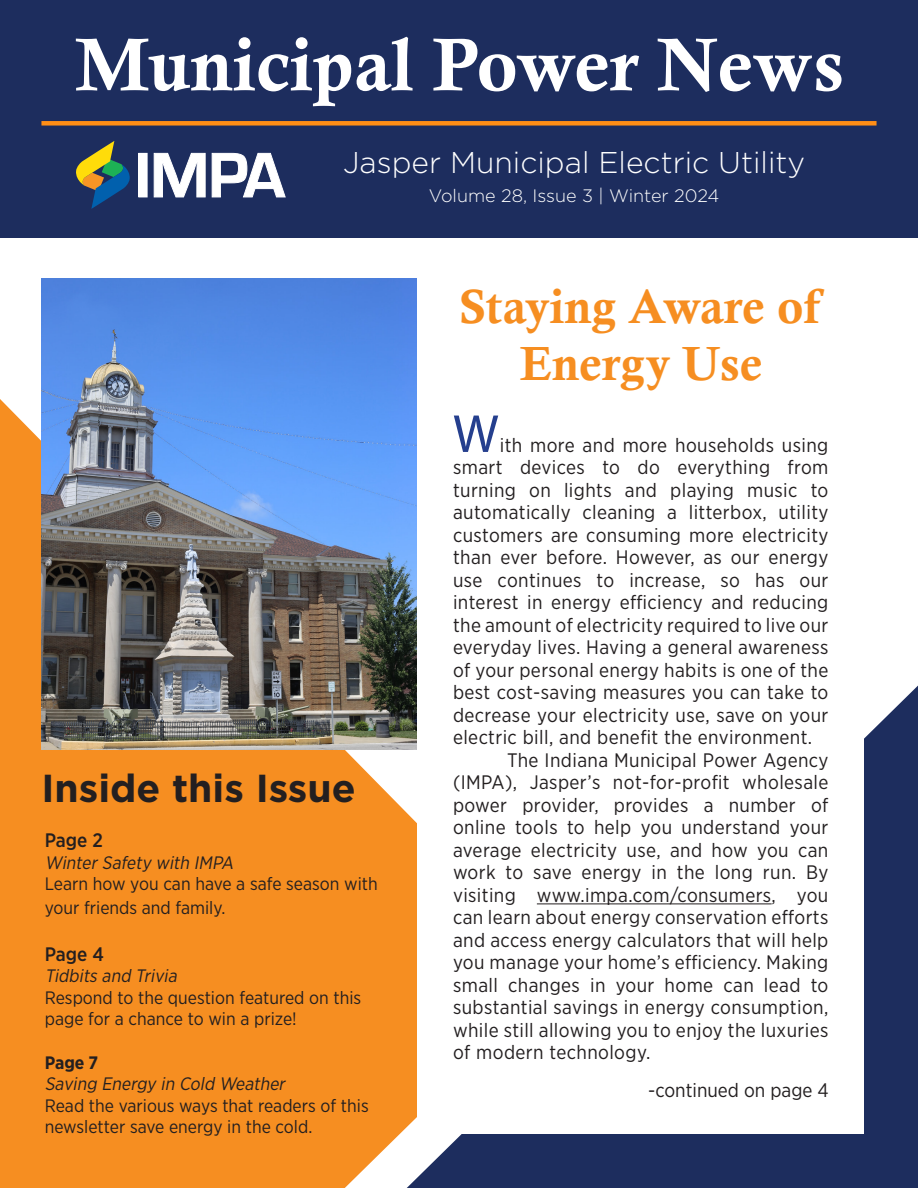
<style>
.page{position:relative;width:918px;height:1188px;background:#fff}
.page>*{position:absolute;margin:0;border:0;box-sizing:border-box;transform-origin:0 0}
.t1{font:75px "Calis MT Bol";color:#fff}
.t2{font:54px "Myriad Pro";color:#253f8e}
.t3{font:48px/57.6px "Calis MT Bol";color:#f68e21;text-align:center}
.t4{font:700 39px "Gotham";color:#231f20}
.t5{font:300 30px "Gotham";color:#fff}
.t6{font:19.5px/22.5px "Gotham Narrow";letter-spacing:.02em;color:#231f20;text-align:justify}
.t7{font:19.5px "Gotham Narrow";color:#231f20}
.t8{font:500 19.5px "Gotham Narrow";color:#231f20}
.t9{font:18px/21.6px "Gotham Narrow";color:#231f20}
.t10{font:italic 18px "Gotham Narrow";color:#231f20}
.t11{font:300 18px "Gotham";color:#fff}
.t12{font:700 18px "Gotham Narrow";color:#231f20}
</style>
<div class="page">
<div style="left:0;top:399px;width:407px;height:789px;background:#f68e21"></div>
<div style="left:0;top:0;width:918px;height:238px;background:#1d2d5e"></div>
<svg style="left:407px;top:686px;width:511px;height:502px;background:#374065"></svg>
<div style="left:417px;top:675px;width:447px;height:459px;background:#fff"></div>
<div style="left:41px;top:121px;width:836px;height:5px;background:#ff8e16"></div>
<div style="left:139px;top:153px;width:8px;height:44px;background:#fff"></div>
<div style="left:138px;top:153px;width:10px;height:44px;border:1px solid #fff"></div>
<svg style="left:153px;top:152px;width:133px;height:46px"></svg>
<svg style="left:76px;top:141px;width:54px;height:68px"></svg>
<img style="left:41px;top:278px;width:376px;height:472px">
<hr style="left:537px;top:903px;width:235px;height:1px;background:#231f20">
<p class="t1" style="left:75px;top:22px;width:770px">Municipal Power News</p>
<p class="t5" style="left:343px;top:144px;width:463px">Jasper Municipal Electric Utility</p>
<p class="t11" style="left:429px;top:185px;width:292px">Volume 28, Issue 3 | Winter 2024</p>
<p class="t4" style="left:41px;top:766px;width:316px">Inside this Issue</p>
<p class="t8" style="left:45px;top:828px;width:60px">Page 2</p>
<p class="t10" style="left:45px;top:851px;width:194px">WinterSafety with IMPA</p>
<p class="t9" style="left:45px;top:872px;width:335px;line-height:23.4px">Learn how you can have a safe season with your friends and family.</p>
<p class="t8" style="left:45px;top:941px;width:61px">Page 4</p>
<p class="t10" style="left:45px;top:965px;width:137px">Tidbits and Trivia</p>
<p class="t9" style="left:45px;top:986px;width:318px">Respond to the question featured on this page for a chance to win a prize!</p>
<p class="t12" style="left:45px;top:1051px;width:55px">Page 7</p>
<p class="t10" style="left:45px;top:1073px;width:245px">Saving Energy in Cold Weather</p>
<p class="t9" style="left:45px;top:1094px;width:325px">Read the various ways that readers of this newsletter save energy in the cold.</p>
<p class="t3" style="left:459px;top:277px;width:362px">Staying Aware of<br>Energy Use</p>
<p class="t2" style="left:453px;top:401px;width:47px">W</p>
<p class="t6" style="left:453px;top:433px;width:377px;text-indent:47px">ith more and more households using smart devices to do everything from turning on lights and playing music to automatically cleaning a litterbox, utility customers are consuming more electricity than ever before. However, as our energy use continues to increase, so has our interest in energy efficiency and reducing the amount of electricity required to live our everyday lives. Having a general awareness of your personal energy habits is one of the best cost-saving measures you can take to decrease your electricity use, save on your electric bill, and benefit the environment.</p>
<p class="t6" style="left:453px;top:748px;width:377px;text-indent:54px">The Indiana Municipal Power Agency (IMPA), Jasper’s not-for-profit wholesale power provider, provides a number of online tools to help you understand your average electricity use, and how you can work to save energy in the long run. By visiting www.impa.com/consumers, you can learn about energy conservation efforts and access energy calculators that will help you manage your home’s efficiency. Making small changes in your home can lead to substantial savings in energy consumption, while still allowing you to enjoy the luxuries of modern technology.</p>
<p class="t7" style="left:648px;top:1078px;width:182px">-continued on page 4</p>
</div>
